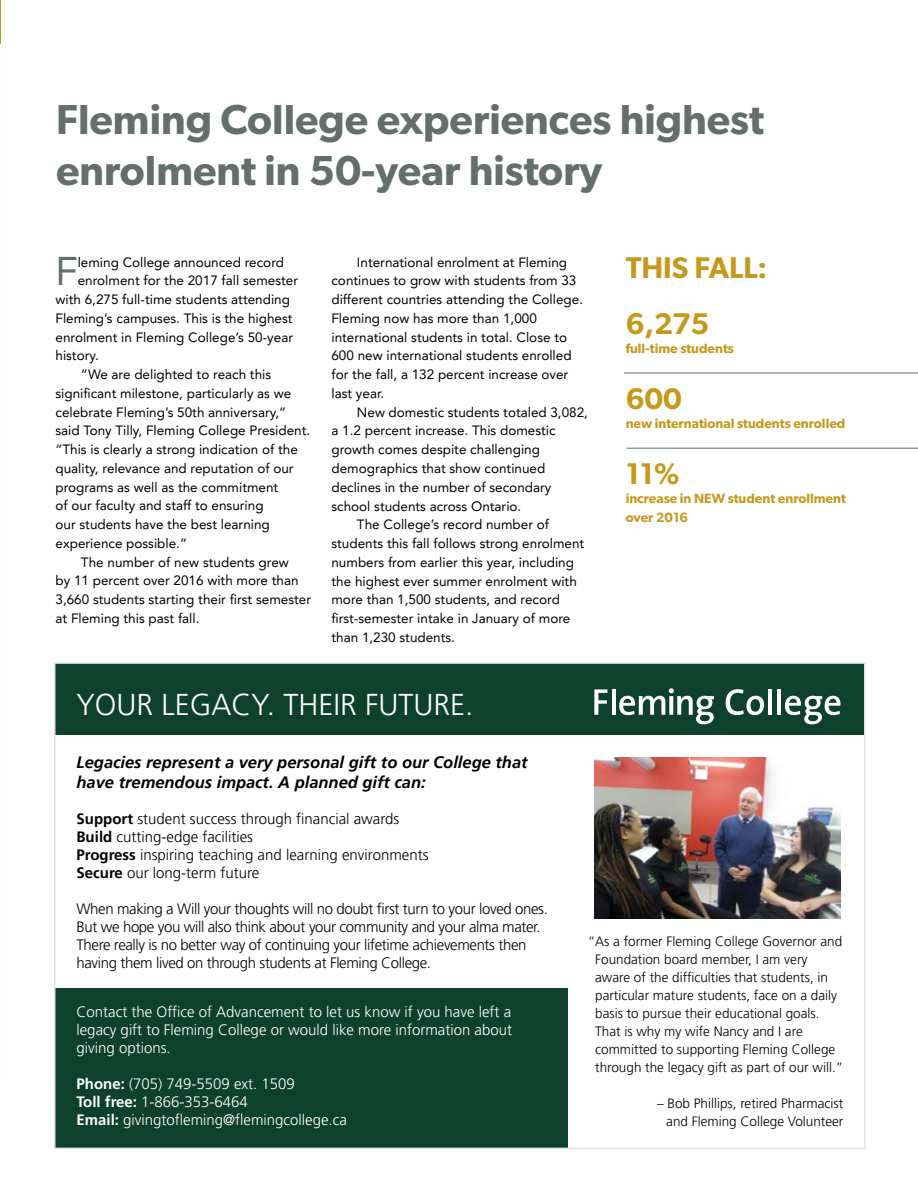
<style>
.page{position:relative;width:918px;height:1188px;background:#fff}
.page>*{position:absolute;margin:0;border:0;box-sizing:border-box;transform-origin:0 0}
.t1{font:600 42px/51px "Gibson";color:#646e6c}
.t2{font:40.05px "Avenir LT Std";color:#646e6c}
.t3{font:300 30px "Frutiger";color:#fff}
.t4{font:600 30px/56.2px "Gibson";color:#c4991d}
.t5{font:italic 700 16.5px/19.5px "Frutiger";color:#000}
.t6{font:300 15px/18px "Frutiger";letter-spacing:-.025em;color:#000}
.t7{font:300 15px/18px "Frutiger";color:#fff;text-align:justify}
.t8{font:300 15px/18px "Frutiger";color:#000}
.t9{font:13.5px/18.8px "Avenir LT Std";color:#000}
.t10{font:300 13.5px/18px "Frutiger";color:#000}
.t11{font:600 13.5px/18.8px "Gibson";color:#c4991d}
.s1{font-weight:700}
</style>
<div class="page">
<hr style="left:0;top:0;width:1px;height:1084px;background:#fdfcf5">
<hr style="left:0;top:0;width:1px;height:43px;background:#c2971c">
<hr style="left:624px;top:373px;width:294px;height:1px;background:#646e6c">
<hr style="left:626px;top:448px;width:292px;height:1px;background:#646e6c">
<div style="left:55px;top:989px;width:513px;height:159px;background:#0e412d"></div>
<div style="left:55px;top:663px;width:810px;height:71px;background:#0e412d"></div>
<svg style="left:594px;top:689px;width:13px;height:26px"></svg>
<hr style="left:612px;top:689px;width:4px;height:26px;background:#fff">
<svg style="left:619px;top:688px;width:95px;height:36px"></svg>
<svg style="left:726px;top:689px;width:38px;height:26px"></svg>
<hr style="left:768px;top:689px;width:4px;height:26px;background:#fff">
<hr style="left:777px;top:689px;width:4px;height:26px;background:#fff">
<svg style="left:785px;top:696px;width:56px;height:28px"></svg>
<img style="left:594px;top:758px;width:247px;height:161px">
<h1 class="t1" style="left:56px;top:93px;width:710px">Fleming College experiences highest enrolment in 50-year history</h1>
<h2 class="t2" style="left:56px;top:248px;width:24px">F</h2>
<p class="t9" style="left:78px;top:253px;width:208px">leming College announced record</p>
<p class="t9" style="left:78px;top:272px;width:222px">enrolment for the 2017 fall semester</p>
<p class="t9" style="left:55px;top:290px;width:236px">with 6,275 full-time students attending</p>
<p class="t9" style="left:55px;top:309px;width:239px">Fleming’s campuses. This is the highest</p>
<p class="t9" style="left:55px;top:328px;width:239px">enrolment in Fleming College’s 50-year</p>
<p class="t9" style="left:55px;top:347px;width:45px">history.</p>
<p class="t9" style="left:81px;top:365px;width:192px">“We are delighted to reach this</p>
<p class="t9" style="left:55px;top:384px;width:237px">significant milestone, particularly as we</p>
<p class="t9" style="left:55px;top:403px;width:232px">celebrate Fleming’s 50th anniversary,”</p>
<p class="t9" style="left:55px;top:422px;width:256px">said Tony Tilly, Fleming College President.</p>
<p class="t9" style="left:55px;top:440px;width:244px">“This is clearly a strong indication of the</p>
<p class="t9" style="left:55px;top:459px;width:240px">quality, relevance and reputation of our</p>
<p class="t9" style="left:55px;top:478px;width:224px">programs as well as the commitment</p>
<p class="t9" style="left:55px;top:497px;width:210px">of our faculty and staff to ensuring</p>
<p class="t9" style="left:55px;top:515px;width:216px">our students have the best learning</p>
<p class="t9" style="left:55px;top:534px;width:133px">experience possible.”</p>
<p class="t9" style="left:81px;top:553px;width:209px">The number of new students grew</p>
<p class="t9" style="left:55px;top:572px;width:245px">by 11 percent over 2016 with more than</p>
<p class="t9" style="left:55px;top:590px;width:257px">3,660 students starting their first semester</p>
<p class="t9" style="left:55px;top:609px;width:146px">at Fleming this past fall.</p>
<p class="t9" style="left:331px;top:253px;width:253px;text-indent:26px">International enrolment at Fleming continues to grow with students from 33 different countries attending the College.<br>Fleming now has more than 1,000 international students in total. Close to 600 new international students enrolled for the fall, a 132 percent increase over last year.</p>
<p class="t9" style="left:357px;top:403px;width:232px">New domestic students totaled 3,082,</p>
<p class="t9" style="left:331px;top:422px;width:226px">a 1.2 percent increase. This domestic</p>
<p class="t9" style="left:331px;top:440px;width:210px">growth comes despite challenging</p>
<p class="t9" style="left:331px;top:459px;width:215px">demographics that show continued</p>
<p class="t9" style="left:331px;top:478px;width:221px">declines in the number of secondary</p>
<p class="t9" style="left:331px;top:497px;width:191px">school students across Ontario.</p>
<p class="t9" style="left:357px;top:515px;width:194px">The College’s record number of</p>
<p class="t9" style="left:331px;top:534px;width:254px">students this fall follows strong enrolment</p>
<p class="t9" style="left:331px;top:553px;width:244px">numbers from earlier this year, including</p>
<p class="t9" style="left:331px;top:572px;width:247px">the highest ever summer enrolment with</p>
<p class="t9" style="left:331px;top:590px;width:230px">more than 1,500 students, and record</p>
<p class="t9" style="left:331px;top:609px;width:240px">first-semester intake in January of more</p>
<p class="t9" style="left:331px;top:628px;width:125px">than 1,230 students.</p>
<h3 class="t3" style="left:76px;top:688px;width:399px">YOUR LEGACY. THEIR FUTURE.</h3>
<h3 class="t4" style="left:626px;top:239px;width:143px">THIS FALL:<br>6,275</h3>
<p class="t11" style="left:626px;top:339px;width:110px">full-time students</p>
<h3 class="t4" style="left:626px;top:370px;width:58px">600</h3>
<p class="t11" style="left:626px;top:414px;width:221px">new international students enrolled</p>
<h3 class="t4" style="left:626px;top:445px;width:56px">11%</h3>
<p class="t11" style="left:626px;top:489px;width:222px">increase in NEW student enrollment over 2016</p>
<p class="t5" style="left:76px;top:753px;width:453px">Legacies represent a very personal gift to our College that have tremendous impact. A planned gift can:</p>
<p class="t8" style="left:76px;top:810px;width:354px"><span class="s1">Support</span> student success through financial awards <span class="s1">Build</span> cutting-edge facilities<br><span class="s1">Progress</span> inspiring teaching and learning environments <span class="s1">Secure</span> our long-term future</p>
<p class="t6" style="left:76px;top:900px;width:473px">When making a Will your thoughts will no doubt first turn to your loved ones.<br>But we hope you will also think about your community and your alma mater.<br>There really is no better way of continuing your lifetime achievements then having them lived on through students at Fleming College.</p>
<p class="t7" style="left:76px;top:1004px;width:437px">Contact the Office of Advancement to let us know if you have left a legacy gift to Fleming College or would like more information about giving options.</p>
<p class="t7" style="left:76px;top:1076px;width:272px;text-align:left"><span class="s1">Phone:</span> (705) 749-5509 ext. 1509<br><span class="s1">Toll free:</span> 1-866-353-6464<br><span class="s1">Email:</span> givingtofleming@flemingcollege.ca</p>
<p class="t10" style="left:595px;top:933px;width:250px;text-indent:-8px">“As a former Fleming College Governor and Foundation board member, I am very aware of the difficulties that students, in particular mature students, face on a daily basis to pursue their educational goals.<br>That is why my wife Nancy and I are committed to supporting Fleming College through the legacy gift as part of our will.”</p>
<p class="t10" style="left:657px;top:1095px;width:188px;text-align:right">– Bob Phillips, retired Pharmacist and Fleming College Volunteer</p>
</div>
